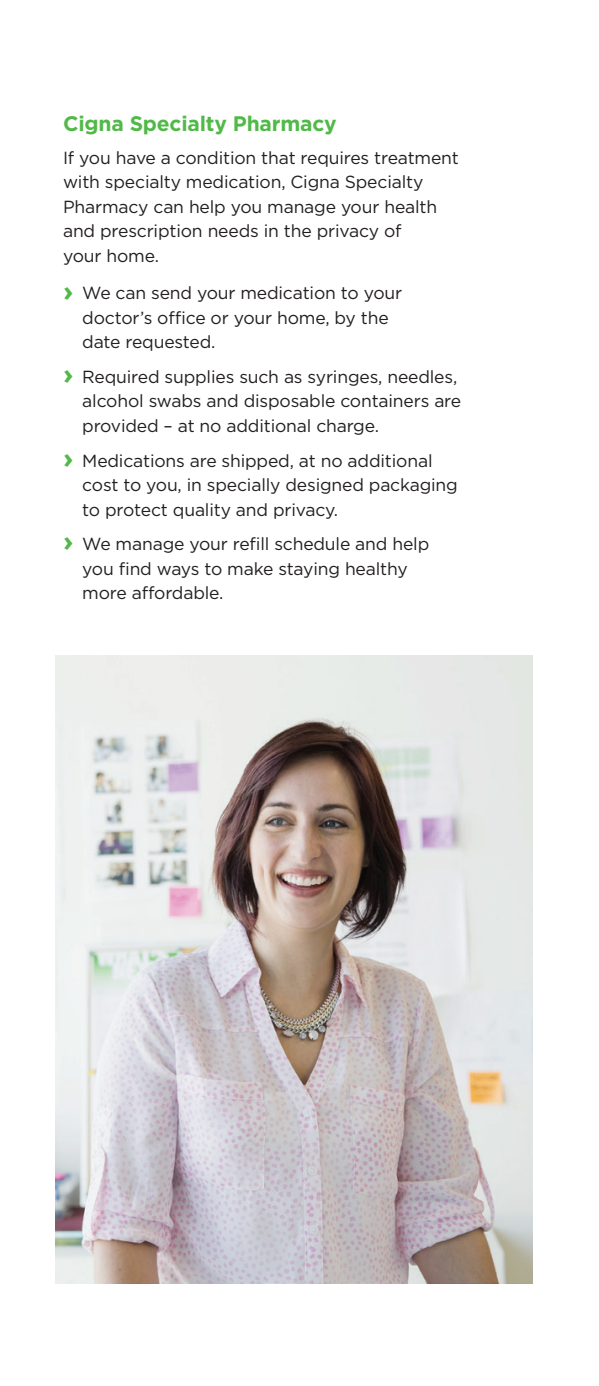
<style>
.page{position:relative;width:599px;height:1386px;background:#fff}
.page>*{position:absolute;margin:0;border:0;box-sizing:border-box;transform-origin:0 0}
.SUBHEAD{font:700 21px "Gotham";letter-spacing:-.01em;color:#51b948}
.NB-Bullet_copy{font:17.5px/24.5px "Gotham";letter-spacing:-.01em;color:#231f20}
.SUBHEAD-2{font:17.5px/24.5px "Gotham";letter-spacing:-.01em;color:#231f20}
.s1{font-weight:700;font-size:28px;color:#51b948}
</style>
<div class="page">
<img style="left:55px;top:655px;width:477px;height:629px">
<p class="SUBHEAD" style="left:63px;top:110px;width:275px">Cigna Specialty Pharmacy</p>
<p class="SUBHEAD-2" style="left:63px;top:145px;width:397px">If you have a condition that requires treatment with specialty medication, Cigna Specialty Pharmacy can help you manage your health and prescription needs in the privacy of<br>your home.</p>
<p class="NB-Bullet_copy" style="left:82px;top:281px;width:321px;text-indent:-19px"><span class="s1">›</span> We can send your medication to your doctor’s office or your home, by the date requested.</p>
<p class="NB-Bullet_copy" style="left:82px;top:364px;width:380px;text-indent:-19px"><span class="s1">›</span> Required supplies such as syringes, needles, alcohol swabs and disposable containers are provided – at no additional charge.</p>
<p class="NB-Bullet_copy" style="left:82px;top:448px;width:377px;text-indent:-19px"><span class="s1">›</span> Medications are shipped, at no additional cost to you, in specially designed packaging to protect quality and privacy.</p>
<p class="NB-Bullet_copy" style="left:82px;top:531px;width:348px;text-indent:-19px"><span class="s1">›</span> We manage your refill schedule and help you find ways to make staying healthy more affordable.</p>
</div>
